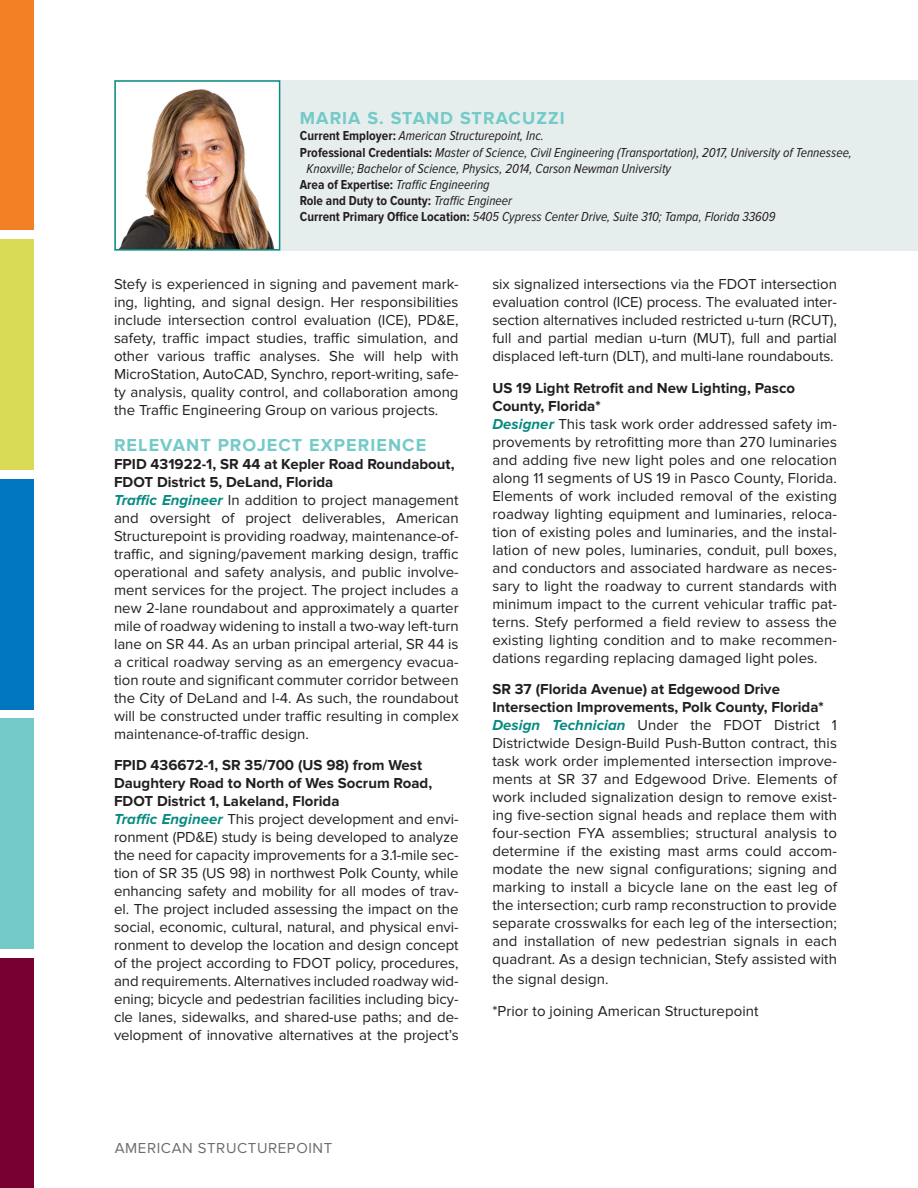
<style>
.page{position:relative;width:918px;height:1188px;background:#fff}
.page>*{position:absolute;margin:0;border:0;box-sizing:border-box;transform-origin:0 0}
.Subheader{font:700 18px "Proxima Nova";letter-spacing:.06em;color:#73cac7}
.Body_Text{font:15px/18px "Proxima Nova";color:#231f20;text-align:justify}
.Bold_Body_Text{font:700 15px/18px "Proxima Nova";color:#231f20}
.t1{font:15px "Proxima Nova";letter-spacing:.04em;color:#6c6d70}
.Resume_Info{font:italic 13.5px/16.2px "Proxima Nova Cond";color:#231f20}
.Resume_Info-2{font:700 13.5px "Proxima Nova Cond";color:#231f20}
.s1{font-weight:700;font-style:normal}
.s2{font-weight:400;font-style:italic}
.s3{font-weight:700;font-style:italic;color:#078a81}
</style>
<div class="page">
<div style="left:0;top:958px;width:34px;height:230px;background:#780031"></div>
<div style="left:0;top:479px;width:34px;height:230px;background:#0077c0"></div>
<div style="left:0;top:239px;width:34px;height:231px;background:#d9da55"></div>
<div style="left:0;top:0;width:34px;height:230px;background:#f48026"></div>
<div style="left:0;top:718px;width:34px;height:231px;background:#73cac7"></div>
<div style="left:114px;top:80px;width:804px;height:171px;background:#e6eeed"></div>
<img style="left:117px;top:83px;width:160px;height:165px">
<div style="left:114px;top:80px;width:166px;height:171px;border:2px solid #078a81"></div>
<p class="Subheader" style="left:300px;top:108px;width:266px">MARIA S. STAND STRACUZZI</p>
<p class="Resume_Info" style="left:300px;top:128px;width:246px"><span class="s1">Current Employer:</span> American Structurepoint, Inc.</p>
<p class="Resume_Info" style="left:307px;top:144px;width:547px;text-indent:-7px"><span class="s1">Professional Credentials:</span> Master of Science, Civil Engineering (Transportation), 2017, University of Tennessee,<br>Knoxville; Bachelor of Science, Physics, 2014, Carson Newman University</p>
<p class="Resume_Info" style="left:300px;top:177px;width:191px"><span class="s1">Area of Expertise:</span> Traffic Engineering</p>
<p class="Resume_Info-2" style="left:300px;top:193px;width:214px">Role and Duty to County: <span class="s2">Traffic Engineer</span></p>
<p class="Resume_Info" style="left:300px;top:209px;width:477px"><span class="s1">Current Primary Office Location:</span> 5405 Cypress Center Drive, Suite 310; Tampa, Florida 33609</p>
<p class="Body_Text" style="left:114px;top:276px;width:346px">Stefy is experienced in signing and pavement mark&shy;ing, lighting, and signal design. Her responsibilities include intersection control evaluation (ICE), PD&amp;E, safety, traffic impact studies, traffic simulation, and other various traffic analyses. She will help with MicroStation, AutoCAD, Synchro, report-writing, safe&shy;ty analysis, quality control, and collaboration among the Traffic Engineering Group on various projects.</p>
<p class="Subheader" style="left:114px;top:434px;width:314px">RELEVANT PROJECT EXPERIENCE</p>
<p class="Bold_Body_Text" style="left:114px;top:455px;width:342px">FPID 431922-1, SR 44 at Kepler Road Roundabout,<br>FDOT District 5, DeLand, Florida</p>
<p class="Body_Text" style="left:114px;top:491px;width:346px"><span class="s3">Traffic Engineer</span> In addition to project management and oversight of project deliverables, American Structurepoint is providing roadway, maintenance-of&shy;traffic, and signing/pavement marking design, traffic operational and safety analysis, and public involve&shy;ment services for the project. The project includes a new 2-lane roundabout and approximately a quarter mile of roadway widening to install a two-way left-turn lane on SR 44. As an urban principal arterial, SR 44 is a critical roadway serving as an emergency evacua&shy;tion route and significant commuter corridor between the City of DeLand and I-4. As such, the roundabout will be constructed under traffic resulting in complex maintenance-of-traffic design.</p>
<p class="Bold_Body_Text" style="left:114px;top:756px;width:320px">FPID 436672-1, SR 35/700 (US 98) from West<br>Daughtery Road to North of Wes Socrum Road,<br>FDOT District 1, Lakeland, Florida</p>
<p class="Body_Text" style="left:114px;top:810px;width:346px"><span class="s3">Traffic Engineer</span> This project development and envi&shy;ronment (PD&amp;E) study is being developed to analyze the need for capacity improvements for a 3.1-mile sec&shy;tion of SR 35 (US 98) in northwest Polk County, while enhancing safety and mobility for all modes of trav&shy;el. The project included assessing the impact on the social, economic, cultural, natural, and physical envi&shy;ronment to develop the location and design concept of the project according to FDOT policy, procedures, and requirements. Alternatives included roadway wid&shy;ening; bicycle and pedestrian facilities including bicy&shy;cle lanes, sidewalks, and shared-use paths; and de&shy;velopment of innovative alternatives at the project’s</p>
<p class="Body_Text" style="left:492px;top:276px;width:346px">six signalized intersections via the FDOT intersection evaluation control (ICE) process. The evaluated inter&shy;section alternatives included restricted u-turn (RCUT), full and partial median u-turn (MUT), full and partial displaced left-turn (DLT), and multi-lane roundabouts.</p>
<p class="Bold_Body_Text" style="left:492px;top:379px;width:304px">US 19 Light Retrofit and New Lighting, Pasco<br>County, Florida*</p>
<p class="Body_Text" style="left:492px;top:415px;width:346px"><span class="s3">Designer</span> This task work order addressed safety im&shy;provements by retrofitting more than 270 luminaries and adding five new light poles and one relocation along 11 segments of US 19 in Pasco County, Florida.<br>Elements of work included removal of the existing roadway lighting equipment and luminaries, reloca&shy;tion of existing poles and luminaries, and the instal&shy;lation of new poles, luminaries, conduit, pull boxes, and conductors and associated hardware as neces&shy;sary to light the roadway to current standards with minimum impact to the current vehicular traffic pat&shy;terns. Stefy performed a field review to assess the existing lighting condition and to make recommen&shy;dations regarding replacing damaged light poles.</p>
<p class="Bold_Body_Text" style="left:492px;top:681px;width:333px">SR 37 (Florida Avenue) at Edgewood Drive<br>Intersection Improvements, Polk County, Florida*</p>
<p class="Body_Text" style="left:492px;top:717px;width:346px"><span class="s3">Design Technician</span> Under the FDOT District 1<br>Districtwide Design-Build Push-Button contract, this task work order implemented intersection improve&shy;ments at SR 37 and Edgewood Drive. Elements of work included signalization design to remove exist&shy;ing five-section signal heads and replace them with four-section FYA assemblies; structural analysis to determine if the existing mast arms could accom&shy;modate the new signal configurations; signing and marking to install a bicycle lane on the east leg of the intersection; curb ramp reconstruction to provide separate crosswalks for each leg of the intersection; and installation of new pedestrian signals in each quadrant. As a design technician, Stefy assisted with</p>
<p class="Body_Text" style="left:492px;top:970px;width:118px">the signal design.</p>
<p class="Body_Text" style="left:492px;top:1002px;width:268px">*Prior to joining American Structurepoint</p>
<p class="t1" style="left:115px;top:1139px;width:219px">AMERICAN STRUCTUREPOINT</p>
</div>
